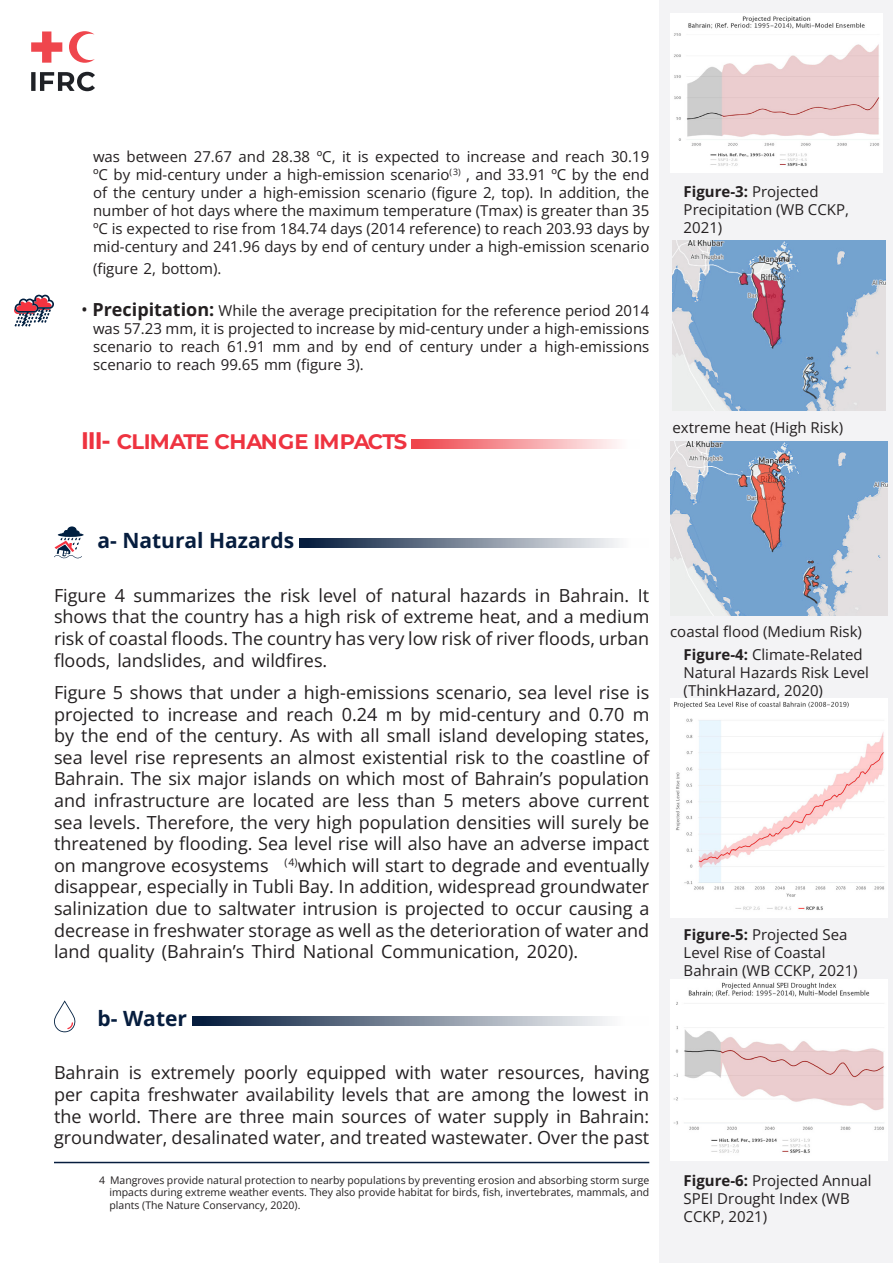
<style>
.page{position:relative;width:893px;height:1263px;background:#fff}
.page>*{position:absolute;margin:0;border:0;box-sizing:border-box;transform-origin:0 0}
.t1{font:100 21px "Montserrat";letter-spacing:-.03em;color:#ee3340}
.t2{font:700 21px "Open Sans";color:#061d3e}
.body{font:18px/21.6px "Open Sans";color:#231f20;text-align:justify}
.figures{font:15px/18px "Open Sans";color:#231f20}
.body-2{font:15px "Open Sans";color:#231f20}
.foot_notes{font:10.5px/12.6px "Open Sans";color:#231f20;text-align:justify}
.s1{font-size:18px}
.s2{font-weight:700;font-size:18px}
.s3{font-size:24px}
.s4{font-weight:700}
</style>
<div class="page">
<svg style="left:31px;top:31px;width:31px;height:32px"></svg>
<svg style="left:69px;top:31px;width:26px;height:32px"></svg>
<svg style="left:31px;top:72px;width:64px;height:19px"></svg>
<svg style="left:412px;top:439px;width:206px;height:10px;background:#f59b9e"></svg>
<svg style="left:300px;top:539px;width:319px;height:9px;background:#7a8698"></svg>
<svg style="left:193px;top:1016px;width:417px;height:10px;background:#7a8698"></svg>
<hr style="left:54px;top:1162px;width:595px;height:1px;background:#061d3e">
<div style="left:660px;top:0;width:233px;height:1263px;background:#f3f3f5"></div>
<img style="left:670px;top:14px;width:213px;height:158px">
<img style="left:672px;top:241px;width:213px;height:169px">
<img style="left:670px;top:442px;width:217px;height:173px">
<img style="left:670px;top:698px;width:217px;height:220px">
<img style="left:670px;top:979px;width:217px;height:181px">
<svg style="left:54px;top:1000px;width:22px;height:32px"></svg>
<svg style="left:14px;top:295px;width:40px;height:32px"></svg>
<svg style="left:54px;top:526px;width:30px;height:32px"></svg>
<p class="figures" style="left:93px;top:147px;width:558px;text-align:justify">was between 27.67 and 28.38 ºC, it is expected to increase and reach 30.19 ºC by mid-century under a high-emission scenario<sup>(</sup> <sup>3)</sup> , and 33.91 ºC by the end of the century under a high-emission scenario (figure 2, top). In addition, the number of hot days where the maximum temperature (Tmax) is greater than 35 ºC is expected to rise from 184.74 days (2014 reference) to reach 203.93 days by mid-century and 241.96 days by end of century under a high-emission scenario</p>
<p class="figures" style="left:93px;top:259px;width:130px">(figure 2, bottom).</p>
<p class="figures" style="left:93px;top:302px;width:558px;text-align:justify;text-indent:-12px"><span class="s1">•</span> <span class="s2">Precipitation:</span> While the average precipitation for the reference period 2014 was 57.23 mm, it is projected to increase by mid-century under a high-emissions scenario to reach 61.91 mm and by end of century under a high-emissions scenario to reach 99.65 mm (figure 3).</p>
<p class="t1" style="left:81px;top:427px;width:328px"><span class="s3">III-</span> CLIMATE CHANGE IMPACTS</p>
<p class="figures" style="left:684px;top:182px;width:167px"><span class="s4">Figure-3:</span> Projected<br>Precipitation (WB CCKP,<br>2021)</p>
<p class="body-2" style="left:672px;top:417px;width:172px">extreme heat (High Risk)</p>
<p class="t2" style="left:98px;top:526px;width:198px">a- Natural Hazards</p>
<p class="body" style="left:54px;top:584px;width:597px">Figure 4 summarizes the risk level of natural hazards in Bahrain. It shows that the country has a high risk of extreme heat, and a medium risk of coastal floods. The country has very low risk of river floods, urban floods, landslides, and wildfires.</p>
<p class="body" style="left:54px;top:681px;width:597px">Figure 5 shows that under a high-emissions scenario, sea level rise is projected to increase and reach 0.24 m by mid-century and 0.70 m by the end of the century. As with all small island developing states, sea level rise represents an almost existential risk to the coastline of Bahrain. The six major islands on which most of Bahrain’s population and infrastructure are located are less than 5 meters above current sea levels. Therefore, the very high population densities will surely be threatened by flooding. Sea level rise will also have an adverse impact on mangrove ecosystems <sup>(</sup> <sup>4)</sup>which will start to degrade and eventually disappear, especially in Tubli Bay. In addition, widespread groundwater salinization due to saltwater intrusion is projected to occur causing a decrease in freshwater storage as well as the deterioration of water and land quality (Bahrain’s Third National Communication, 2020).</p>
<p class="t2" style="left:98px;top:1004px;width:91px">b- Water</p>
<p class="body" style="left:54px;top:1061px;width:597px">Bahrain is extremely poorly equipped with water resources, having per capita freshwater availability levels that are among the lowest in the world. There are three main sources of water supply in Bahrain: groundwater, desalinated water, and treated wastewater. Over the past</p>
<p class="foot_notes" style="left:110px;top:1173px;width:541px;text-indent:-10px">4 Mangroves provide natural protection to nearby populations by preventing erosion and absorbing storm surge impacts during extreme weather events. They also provide habitat for birds, fish, invertebrates, mammals, and plants (The Nature Conservancy, 2020).</p>
<p class="body-2" style="left:670px;top:621px;width:193px">coastal flood (Medium Risk)</p>
<p class="figures" style="left:684px;top:645px;width:187px"><span class="s4">Figure-4:</span> Climate-Related<br>Natural Hazards Risk Level (ThinkHazard, 2020)</p>
<p class="figures" style="left:684px;top:925px;width:176px"><span class="s4">Figure-5:</span> Projected Sea<br>Level Rise of Coastal<br>Bahrain (WB CCKP, 2021)</p>
<p class="figures" style="left:684px;top:1171px;width:190px"><span class="s4">Figure-6:</span> Projected Annual<br>SPEI Drought Index (WB<br>CCKP, 2021)</p>
</div>
